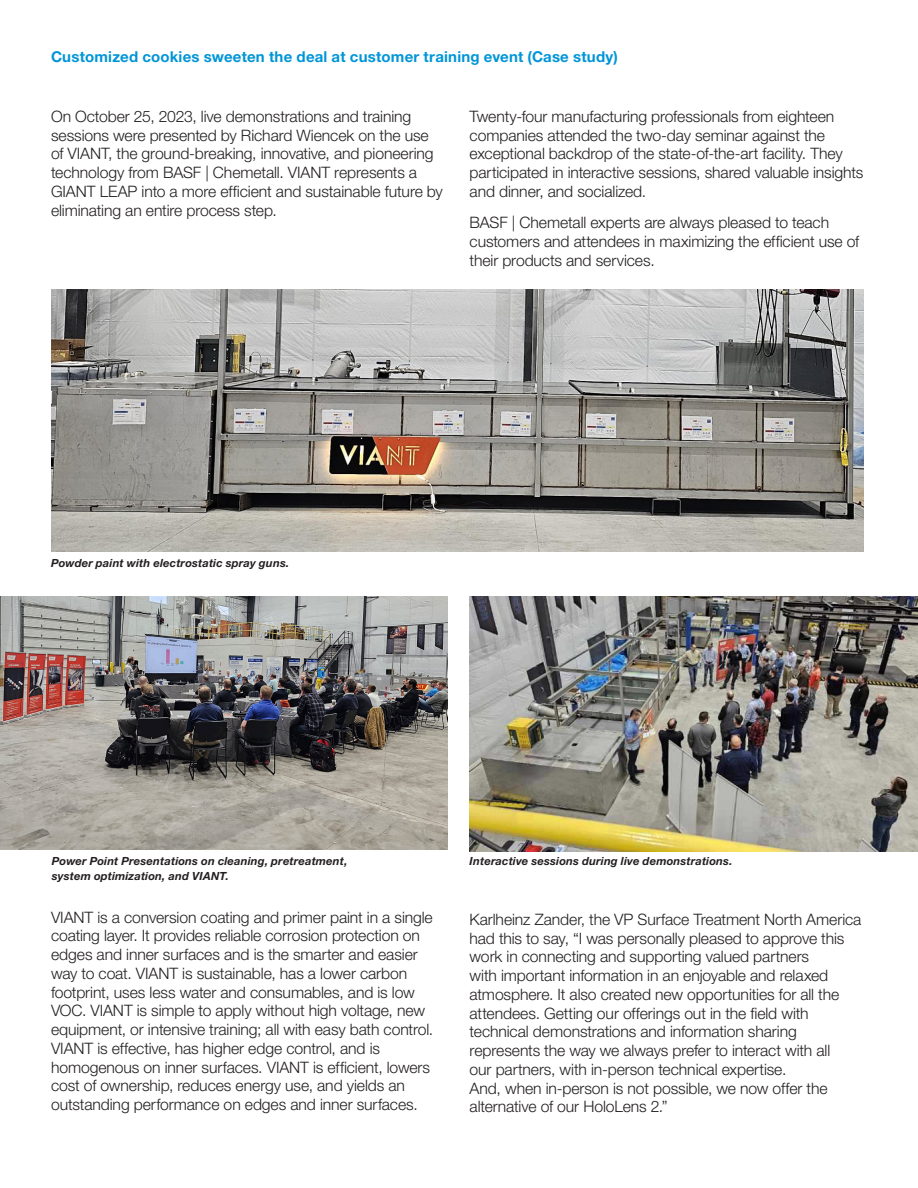
<style>
.page{position:relative;width:918px;height:1188px;background:#fff}
.page>*{position:absolute;margin:0;border:0;box-sizing:border-box;transform-origin:0 0}
.t1{font:300 15.75px/18.8px "Helvetica Neue LT Std";letter-spacing:-.005em;color:#231f20}
.Body_Text{font:700 15px "Helvetica Neue LT Std";letter-spacing:.015em;color:#0195d7}
.Footer_Body_Text{font:italic 700 11.25px/14.2px "Helvetica Neue LT Std";letter-spacing:.015em;color:#231f20}
</style>
<div class="page">
<img style="left:51px;top:290px;width:813px;height:261px">
<img style="left:0;top:597px;width:448px;height:253px">
<img style="left:470px;top:597px;width:448px;height:255px">
<p class="Body_Text" style="left:51px;top:47px;width:568px">Customized cookies sweeten the deal at customer training event (Case study)</p>
<p class="t1" style="left:51px;top:106px;width:393px">On October 25, 2023, live demonstrations and training sessions were presented by Richard Wiencek on the use of VIANT, the ground-breaking, innovative, and pioneering technology from BASF | Chemetall. VIANT represents a GIANT LEAP into a more efficient and sustainable future by eliminating an entire process step.</p>
<p class="t1" style="left:470px;top:106px;width:395px">Twenty-four manufacturing professionals from eighteen companies attended the two-day seminar against the exceptional backdrop of the state-of-the-art facility. They participated in interactive sessions, shared valuable insights and dinner, and socialized.</p>
<p class="t1" style="left:470px;top:213px;width:391px">BASF | Chemetall experts are always pleased to teach customers and attendees in maximizing the efficient use of their products and services.</p>
<p class="Footer_Body_Text" style="left:51px;top:555px;width:240px">Powder paint with electrostatic spray guns.</p>
<p class="Footer_Body_Text" style="left:52px;top:854px;width:297px">Power Point Presentations on cleaning, pretreatment, system optimization, and VIANT.</p>
<p class="Footer_Body_Text" style="left:470px;top:854px;width:264px">Interactive sessions during live demonstrations.</p>
<p class="t1" style="left:51px;top:907px;width:384px">VIANT is a conversion coating and primer paint in a single coating layer. It provides reliable corrosion protection on edges and inner surfaces and is the smarter and easier way to coat. VIANT is sustainable, has a lower carbon footprint, uses less water and consumables, and is low VOC. VIANT is simple to apply without high voltage, new equipment, or intensive training; all with easy bath control.<br>VIANT is effective, has higher edge control, and is homogenous on inner surfaces. VIANT is efficient, lowers cost of ownership, reduces energy use, and yields an outstanding performance on edges and inner surfaces.</p>
<p class="t1" style="left:470px;top:910px;width:393px">Karlheinz Zander, the VP Surface Treatment North America had this to say, “I was personally pleased to approve this work in connecting and supporting valued partners<br>with important information in an enjoyable and relaxed atmosphere. It also created new opportunities for all the attendees. Getting our offerings out in the field with technical demonstrations and information sharing represents the way we always prefer to interact with all<br>our partners, with in-person technical expertise.<br>And, when in-person is not possible, we now offer the alternative of our HoloLens 2.”</p>
</div>
